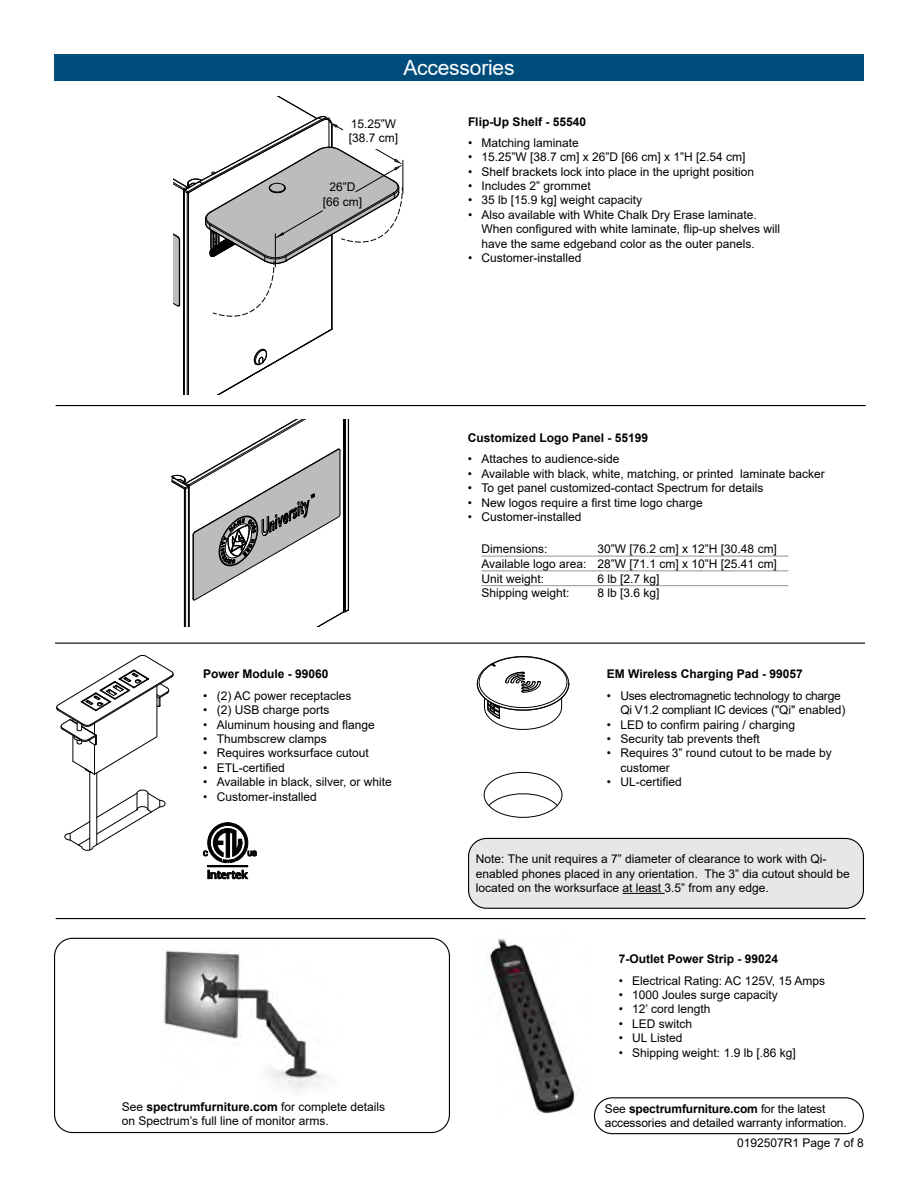
<style>
.page{position:relative;width:918px;height:1188px;background:#fff}
.page>*{position:absolute;margin:0;border:0;box-sizing:border-box;transform-origin:0 0}
.t1{font:21px "Arial";letter-spacing:-.01em;color:#fff}
.t2{font:12px/14.4px "Arial";color:#000}
.t3{font:700 12px "Arial";color:#000}
.t4{font:12px/14.4px "Arial";letter-spacing:-.02em;color:#000}
.s1{font-weight:700}
</style>
<div class="page">
<hr style="left:403px;top:160px;width:1px;height:33px;background:#000">
<svg style="left:174px;top:97px;width:229px;height:297px"></svg>
<svg style="left:171px;top:420px;width:178px;height:206px"></svg>
<img style="left:489px;top:938px;width:88px;height:177px">
<svg style="left:56px;top:655px;width:118px;height:120px"></svg>
<hr style="left:90px;top:772px;width:1px;height:78px;background:#000">
<hr style="left:97px;top:773px;width:1px;height:72px;background:#000">
<svg style="left:64px;top:789px;width:102px;height:62px"></svg>
<svg style="left:483px;top:772px;width:80px;height:46px"></svg>
<svg style="left:477px;top:656px;width:92px;height:74px"></svg>
<hr style="left:56px;top:405px;width:810px;height:1px;background:#000">
<div style="left:344px;top:119px;width:59px;height:30px;background:#fff"></div>
<hr style="left:482px;top:556px;width:116px;height:1px;background:#939598">
<hr style="left:598px;top:556px;width:190px;height:1px;background:#939598">
<hr style="left:482px;top:571px;width:116px;height:1px;background:#939598">
<hr style="left:598px;top:571px;width:190px;height:1px;background:#939598">
<hr style="left:482px;top:585px;width:116px;height:1px;background:#939598">
<hr style="left:598px;top:585px;width:190px;height:1px;background:#939598">
<div style="left:594px;top:1097px;width:270px;height:37px;border:1px solid #000;border-radius:18px"></div>
<hr style="left:55px;top:643px;width:810px;height:1px;background:#000">
<svg style="left:203px;top:823px;width:54px;height:41px"></svg>
<div style="left:208px;top:866px;width:40px;height:1px;border:1px solid #000"></div>
<svg style="left:208px;top:870px;width:40px;height:9px"></svg>
<div style="left:469px;top:838px;width:394px;height:70px;background:#e6e7e8;border-radius:18px"></div>
<hr style="left:623px;top:893px;width:42px;height:1px;background:#000">
<div style="left:468px;top:838px;width:396px;height:71px;border:1px solid #000;border-radius:18px"></div>
<img style="left:163px;top:950px;width:163px;height:141px">
<div style="left:54px;top:938px;width:396px;height:195px;border:1px solid #000;border-radius:18px"></div>
<hr style="left:56px;top:918px;width:810px;height:1px;background:#000">
<div style="left:54px;top:54px;width:810px;height:26px;background:#004d7b"></div>
<h1 class="t1" style="left:403px;top:53px;width:113px">Accessories</h1>
<p class="t2" style="left:349px;top:116px;width:51px">15.25”W [38.7 cm]</p>
<p class="t2" style="left:323px;top:180px;width:41px;text-align:center">26”D [66 cm]</p>
<p class="t3" style="left:203px;top:665px;width:127px">Power Module - 99060</p>
<p class="t2" style="left:203px;top:688px;width:150px">• (2) AC power receptacles</p>
<p class="t2" style="left:203px;top:703px;width:128px">• (2) USB charge ports</p>
<p class="t2" style="left:203px;top:717px;width:173px">• Aluminum housing and flange</p>
<p class="t2" style="left:203px;top:732px;width:125px">• Thumbscrew clamps</p>
<p class="t2" style="left:203px;top:746px;width:167px">• Requires worksurface cutout</p>
<p class="t2" style="left:203px;top:760px;width:83px">• ETL-certified</p>
<p class="t2" style="left:203px;top:775px;width:190px">• Available in black, silver, or white</p>
<p class="t2" style="left:203px;top:789px;width:115px">• Customer-installed</p>
<p class="t2" style="left:122px;top:1099px;width:265px">See <span class="s1">spectrumfurniture.com</span> for complete details on Spectrum’s full line of monitor arms.</p>
<p class="t3" style="left:468px;top:113px;width:120px">Flip-Up Shelf - 55540</p>
<p class="t2" style="left:468px;top:135px;width:112px">• Matching laminate</p>
<p class="t2" style="left:468px;top:150px;width:279px">• 15.25”W [38.7 cm] x 26”D [66 cm] x 1”H [2.54 cm]</p>
<p class="t2" style="left:468px;top:164px;width:288px">• Shelf brackets lock into place in the upright position</p>
<p class="t2" style="left:468px;top:179px;width:124px">• Includes 2” grommet</p>
<p class="t2" style="left:468px;top:193px;width:176px">• 35 lb [15.9 kg] weight capacity</p>
<p class="t2" style="left:482px;top:207px;width:300px;text-indent:-14px">• Also available with White Chalk Dry Erase laminate.<br>When configured with white laminate, flip-up shelves will have the same edgeband color as the outer panels.</p>
<p class="t2" style="left:468px;top:251px;width:115px">• Customer-installed</p>
<p class="t3" style="left:468px;top:429px;width:182px">Customized Logo Panel - 55199</p>
<p class="t2" style="left:468px;top:452px;width:153px">• Attaches to audience-side</p>
<p class="t2" style="left:468px;top:466px;width:358px">• Available with black, white, matching, or printed laminate backer</p>
<p class="t2" style="left:468px;top:481px;width:297px">• To get panel customized-contact Spectrum for details</p>
<p class="t2" style="left:468px;top:495px;width:236px">• New logos require a first time logo charge</p>
<p class="t2" style="left:468px;top:509px;width:115px">• Customer-installed</p>
<p class="t2" style="left:482px;top:542px;width:68px">Dimensions:</p>
<p class="t2" style="left:482px;top:541px;width:297px;line-height:14.9px;text-align:justify;text-indent:116px">30”W [76.2 cm] x 12”H [30.48 cm] Available logo area: 28”W [71.1 cm] x 10”H [25.41 cm] Unit weight:</p>
<p class="t2" style="left:598px;top:571px;width:64px">6 lb [2.7 kg]</p>
<p class="t2" style="left:482px;top:586px;width:90px">Shipping weight:</p>
<p class="t2" style="left:598px;top:586px;width:64px">8 lb [3.6 kg]</p>
<p class="t3" style="left:607px;top:665px;width:197px">EM Wireless Charging Pad - 99057</p>
<p class="t4" style="left:620px;top:688px;width:227px;text-indent:-14px">• Uses electromagnetic technology to charge<br>Qi V1.2 compliant IC devices ("Qi" enabled)</p>
<p class="t2" style="left:607px;top:717px;width:190px">• LED to confirm pairing / charging</p>
<p class="t2" style="left:607px;top:732px;width:154px">• Security tab prevents theft</p>
<p class="t2" style="left:620px;top:746px;width:213px;text-indent:-14px">• Requires 3” round cutout to be made by customer</p>
<p class="t2" style="left:607px;top:775px;width:76px">• UL-certified</p>
<p class="t2" style="left:476px;top:852px;width:376px">Note: The unit requires a 7” diameter of clearance to work with Qi&shy;enabled phones placed in any orientation. The 3” dia cutout should be located on the worksurface at least 3.5” from any edge.</p>
<p class="t3" style="left:619px;top:951px;width:161px">7-Outlet Power Strip - 99024</p>
<p class="t2" style="left:619px;top:973px;width:208px">• Electrical Rating: AC 125V, 15 Amps</p>
<p class="t2" style="left:619px;top:988px;width:160px">• 1000 Joules surge capacity</p>
<p class="t2" style="left:619px;top:1002px;width:93px">• 12’ cord length</p>
<p class="t2" style="left:619px;top:1016px;width:75px">• LED switch</p>
<p class="t2" style="left:619px;top:1031px;width:65px">• UL Listed</p>
<p class="t2" style="left:619px;top:1045px;width:178px">• Shipping weight: 1.9 lb [.86 kg]</p>
<p class="t2" style="left:605px;top:1101px;width:244px">See <span class="s1">spectrumfurniture.com</span> for the latest accessories and detailed warranty information.</p>
<p class="t2" style="left:737px;top:1136px;width:128px">0192507R1 Page 7 of 8</p>
</div>
